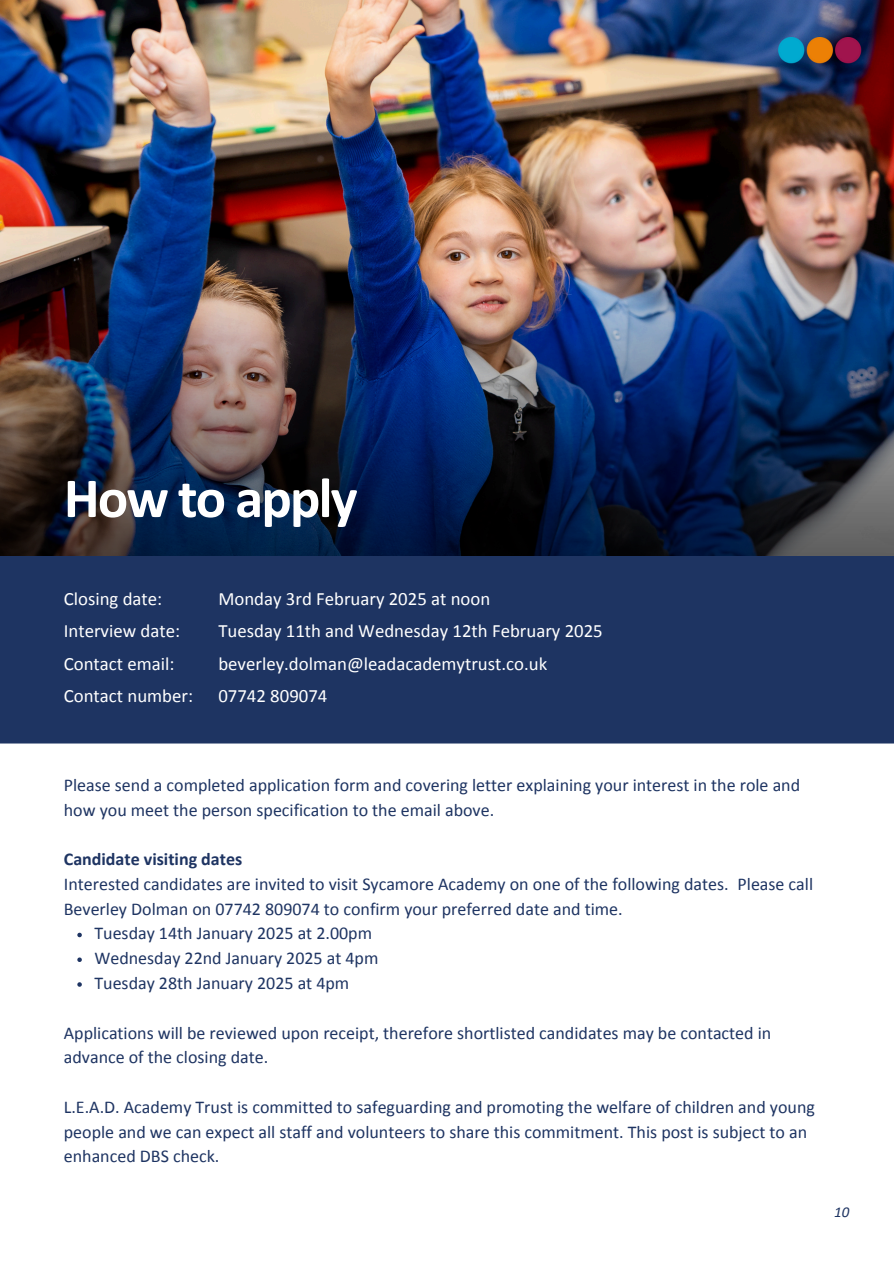
<style>
.page{position:relative;width:894px;height:1264px;background:#fff}
.page>*{position:absolute;margin:0;border:0;box-sizing:border-box;transform-origin:0 0}
.t1{font:700 56.7px "Calibri";letter-spacing:-.03em;color:#fff}
.t2{font:18.75px "Calibri";color:#fff}
.t3{font:18px/24.8px "Calibri";color:#1e3462}
.t4{font:700 18px "Calibri";color:#1e3462}
.t5{font:italic 15px "Calibri";color:#1e3462}
</style>
<div class="page">
<img style="left:0;top:0;width:893px;height:146px">
<img style="left:777px;top:37px;width:87px;height:30px">
<img style="left:0;top:146px;width:893px;height:410px">
<img style="left:0;top:251px;width:893px;height:304px">
<div style="left:0;top:556px;width:893px;height:187px;background:#1e3462"></div>
<svg style="left:77px;top:932px;width:5px;height:5px"></svg>
<svg style="left:77px;top:957px;width:5px;height:5px"></svg>
<svg style="left:77px;top:982px;width:5px;height:4px"></svg>
<p class="t1" style="left:64px;top:474px;width:295px">How to apply</p>
<p class="t2" style="left:64px;top:591px;width:100px">Closing date:</p>
<p class="t2" style="left:64px;top:623px;width:118px">Interview date:</p>
<p class="t2" style="left:218px;top:591px;width:273px">Monday 3rd February 2025 at noon</p>
<p class="t2" style="left:218px;top:623px;width:386px">Tuesday 11th and Wednesday 12th February 2025</p>
<p class="t2" style="left:64px;top:655px;width:112px">Contact email:</p>
<p class="t2" style="left:218px;top:655px;width:330px">beverley.dolman@leadacademytrust.co.uk</p>
<p class="t2" style="left:218px;top:688px;width:110px">07742 809074</p>
<p class="t2" style="left:64px;top:688px;width:131px">Contact number:</p>
<p class="t3" style="left:64px;top:774px;width:737px">Please send a completed application form and covering letter explaining your interest in the role and how you meet the person specification to the email above.</p>
<p class="t4" style="left:64px;top:851px;width:180px">Candidate visiting dates</p>
<p class="t3" style="left:64px;top:873px;width:750px">Interested candidates are invited to visit Sycamore Academy on one of the following dates. Please call<br>Beverley Dolman on 07742 809074 to confirm your preferred date and time.</p>
<h1 class="t3" style="left:94px;top:922px;width:279px">Tuesday 14th January 2025 at 2.00pm</h1>
<p class="t3" style="left:94px;top:947px;width:285px">Wednesday 22nd January 2025 at 4pm</p>
<p class="t3" style="left:94px;top:972px;width:256px">Tuesday 28th January 2025 at 4pm</p>
<p class="t3" style="left:64px;top:1021px;width:708px">Applications will be reviewed upon receipt, therefore shortlisted candidates may be contacted in advance of the closing date.</p>
<p class="t3" style="left:64px;top:1095px;width:752px">L.E.A.D. Academy Trust is committed to safeguarding and promoting the welfare of children and young people and we can expect all staff and volunteers to share this commitment. This post is subject to an enhanced DBS check.</p>
<p class="t5" style="left:833px;top:1205px;width:17px">10</p>
</div>
